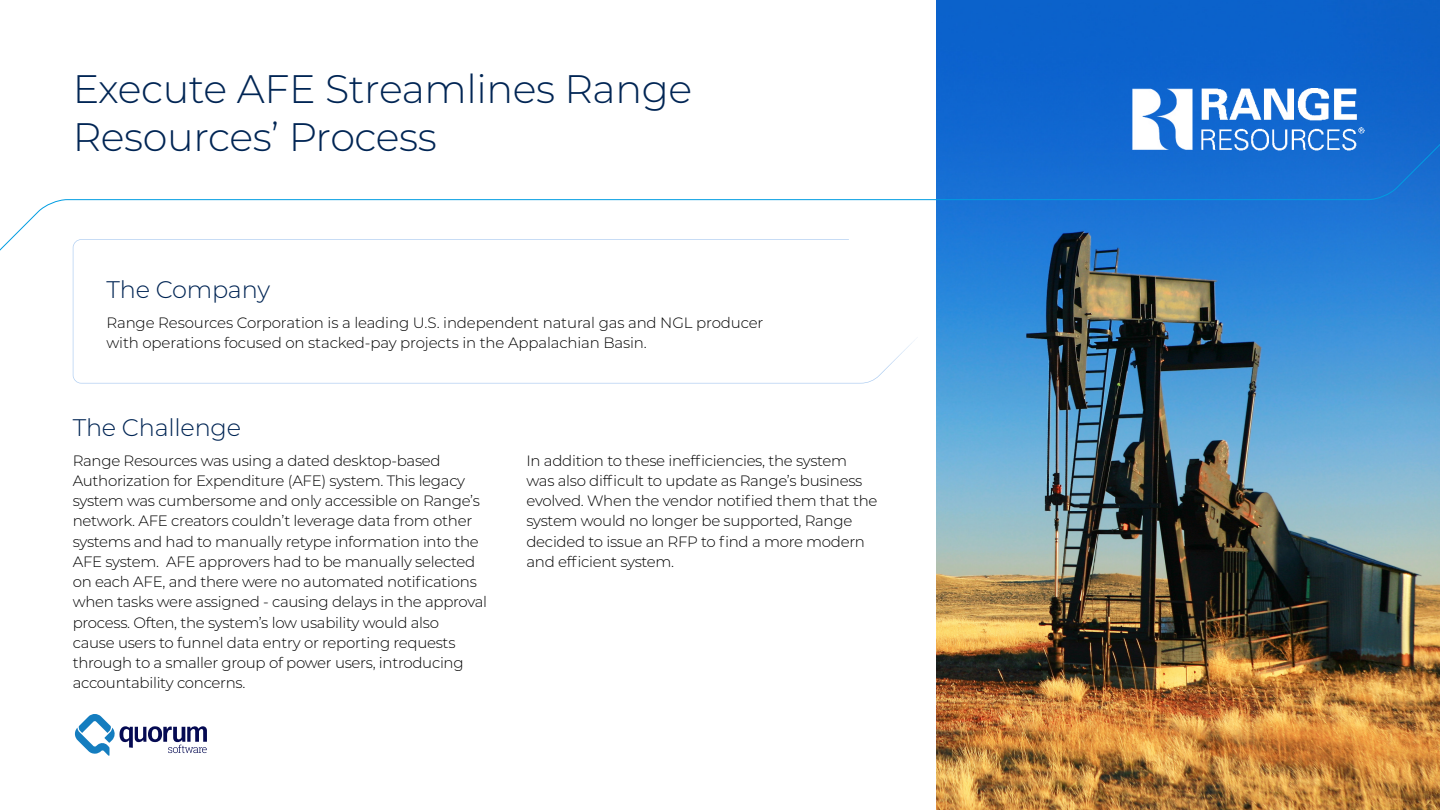
<style>
.page{position:relative;width:1440px;height:810px;background:#fff}
.page>*{position:absolute;margin:0;border:0;box-sizing:border-box;transform-origin:0 0}
.t1{font:300 39.75px/48.3px "Montserrat";letter-spacing:-.01em;color:#002554}
.t2{font:300 24px "Montserrat";letter-spacing:-.01em;color:#002554}
.t3{font:300 15px/20.2px "Montserrat";letter-spacing:-.02em;color:#000}
</style>
<div class="page">
<img style="left:936px;top:0;width:504px;height:810px">
<svg style="left:73px;top:341px;width:841px;height:43px"></svg>
<svg style="left:0;top:17px;width:1440px;height:324px"></svg>
<svg style="left:75px;top:714px;width:132px;height:42px"></svg>
<h1 class="t1" style="left:73px;top:63px;width:621px">Execute AFE Streamlines Range<br>Resources’ Process</h1>
<h2 class="t2" style="left:106px;top:273px;width:165px">The Company</h2>
<p class="t3" style="left:106px;top:312px;width:658px">Range Resources Corporation is a leading U.S. independent natural gas and NGL producer with operations focused on stacked-pay projects in the Appalachian Basin.</p>
<h2 class="t2" style="left:73px;top:411px;width:170px">The Challenge</h2>
<p class="t3" style="left:73px;top:450px;width:416px">Range Resources was using a dated desktop-based Authorization for Expenditure (AFE) system. This legacy system was cumbersome and only accessible on Range’s network. AFE creators couldn’t leverage data from other systems and had to manually retype information into the AFE system. AFE approvers had to be manually selected on each AFE, and there were no automated notifications when tasks were assigned - causing delays in the approval process. Often, the system’s low usability would also<br>cause users to funnel data entry or reporting requests through to a smaller group of power users, introducing accountability concerns.</p>
<p class="t3" style="left:526px;top:450px;width:352px">In addition to these inefficiencies, the system was also difficult to update as Range’s business evolved. When the vendor notified them that the system would no longer be supported, Range decided to issue an RFP to find a more modern and efficient system.</p>
</div>
